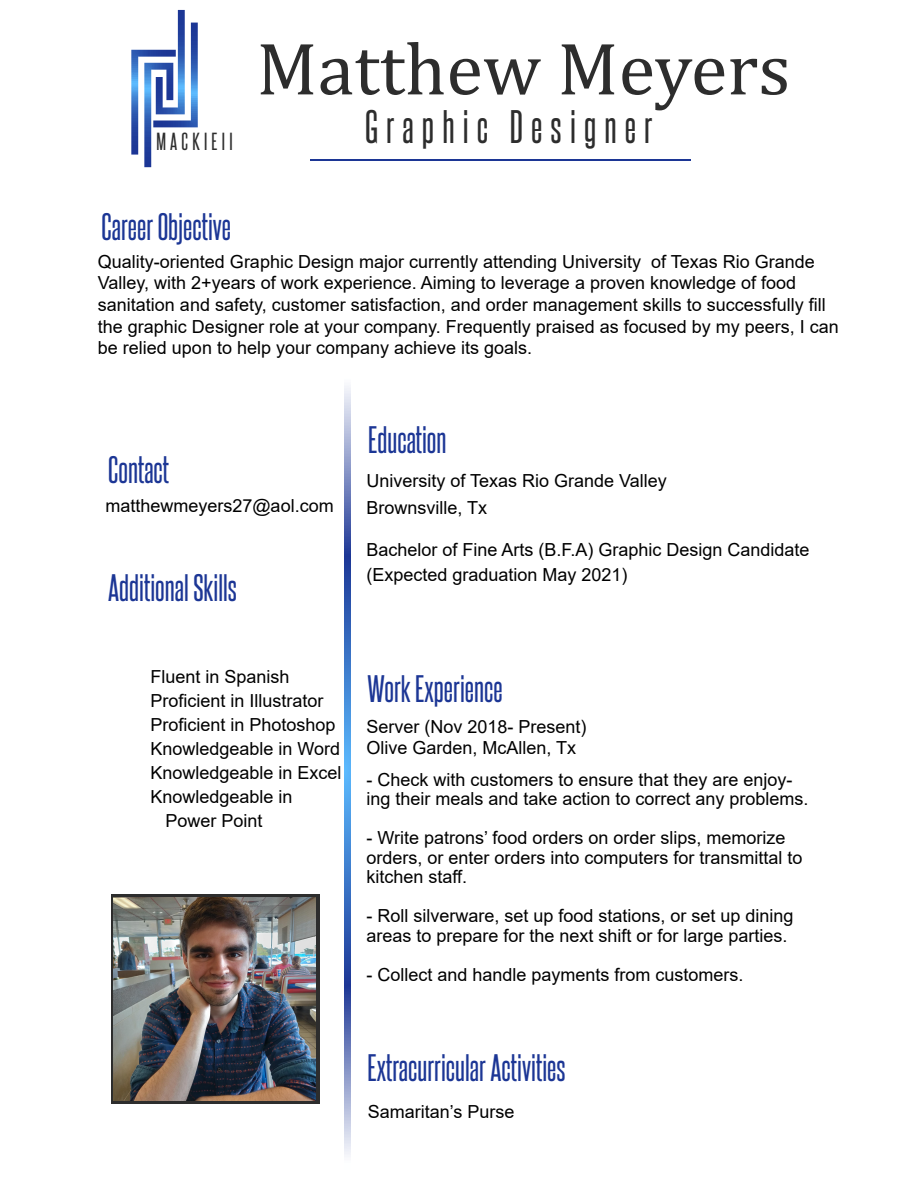
<style>
.page{position:relative;width:918px;height:1188px;background:#fff}
.page>*{position:absolute;margin:0;border:0;box-sizing:border-box;transform-origin:0 0}
.t1{font:40.5px "Steelfish Rg";letter-spacing:.2em;color:#2d2d2d}
.t2{font:33px "Steelfish Rg";color:#1c3695}
.t3{font:21.3px "Steelfish Rg";letter-spacing:.2em;color:#2d2d2d}
.t4{font:18px/21.6px "Arial";color:#000}
</style>
<div class="page">
<hr style="left:310px;top:159px;width:382px;height:2px;background:#1c3695">
<svg style="left:111px;top:894px;width:208px;height:210px;fill:#2d2d2d"></svg>
<svg style="left:261px;top:44px;width:52px;height:50px"></svg>
<svg style="left:321px;top:42px;width:123px;height:53px"></svg>
<svg style="left:450px;top:59px;width:91px;height:36px"></svg>
<svg style="left:562px;top:44px;width:52px;height:50px"></svg>
<svg style="left:622px;top:59px;width:102px;height:51px"></svg>
<svg style="left:730px;top:59px;width:57px;height:36px"></svg>
<svg style="left:345px;top:386px;width:6px;height:769px"></svg>
<svg style="left:131px;top:10px;width:67px;height:157px"></svg>
<img style="left:114px;top:898px;width:202px;height:202px">
<p class="t3" style="left:156px;top:129px;width:78px">MACKIEII</p>
<h1 class="t1" style="left:365px;top:101px;width:289px">Graphic Designer</h1>
<h2 class="t2" style="left:102px;top:206px;width:131px">Career Objective</h2>
<p class="t4" style="left:98px;top:251px;width:743px">Quality-oriented Graphic Design major currently attending University of Texas Rio Grande Valley, with 2+years of work experience. Aiming to leverage a proven knowledge of food sanitation and safety, customer satisfaction, and order management skills to successfully fill the graphic Designer role at your company. Frequently praised as focused by my peers, I can be relied upon to help your company achieve its goals.</p>
<h2 class="t2" style="left:108px;top:449px;width:62px">Contact</h2>
<p class="t4" style="left:105px;top:495px;width:230px">matthewmeyers27@aol.com</p>
<h2 class="t2" style="left:108px;top:567px;width:130px">Additional Skills</h2>
<h2 class="t2" style="left:368px;top:419px;width:80px">Education</h2>
<p class="t4" style="left:366px;top:467px;width:302px;line-height:27px">University of Texas Rio Grande Valley<br>Brownsville, Tx</p>
<p class="t4" style="left:366px;top:537px;width:445px;line-height:25.5px">Bachelor of Fine Arts (B.F.A) Graphic Design Candidate (Expected graduation May 2021)</p>
<p class="t4" style="left:150px;top:666px;width:141px">Fluent in Spanish</p>
<p class="t4" style="left:150px;top:690px;width:175px">Proficient in Illustrator</p>
<p class="t4" style="left:150px;top:714px;width:187px">Proficient in Photoshop</p>
<p class="t4" style="left:150px;top:738px;width:191px">Knowledgeable in Word</p>
<p class="t4" style="left:150px;top:762px;width:193px">Knowledgeable in Excel</p>
<p class="t4" style="left:150px;top:786px;width:144px">Knowledgeable in</p>
<p class="t4" style="left:165px;top:810px;width:99px">Power Point</p>
<h2 class="t2" style="left:368px;top:668px;width:137px">Work Experience</h2>
<p class="t4" style="left:366px;top:715px;width:222px">Server (Nov 2018- Present)<br>Olive Garden, McAllen, Tx</p>
<p class="t4" style="left:366px;top:770px;width:444px;line-height:19.5px">- Check with customers to ensure that they are enjoy&shy;ing their meals and take action to correct any problems.</p>
<p class="t4" style="left:366px;top:828px;width:438px;line-height:19.5px">- Write patrons’ food orders on order slips, memorize orders, or enter orders into computers for transmittal to kitchen staff.</p>
<p class="t4" style="left:366px;top:906px;width:429px;line-height:19.5px">- Roll silverware, set up food stations, or set up dining areas to prepare for the next shift or for large parties.</p>
<p class="t4" style="left:366px;top:964px;width:379px">- Collect and handle payments from customers.</p>
<h2 class="t2" style="left:367px;top:1047px;width:200px">Extracurricular Activities</h2>
<p class="t4" style="left:368px;top:1101px;width:148px">Samaritan’s Purse</p>
</div>
